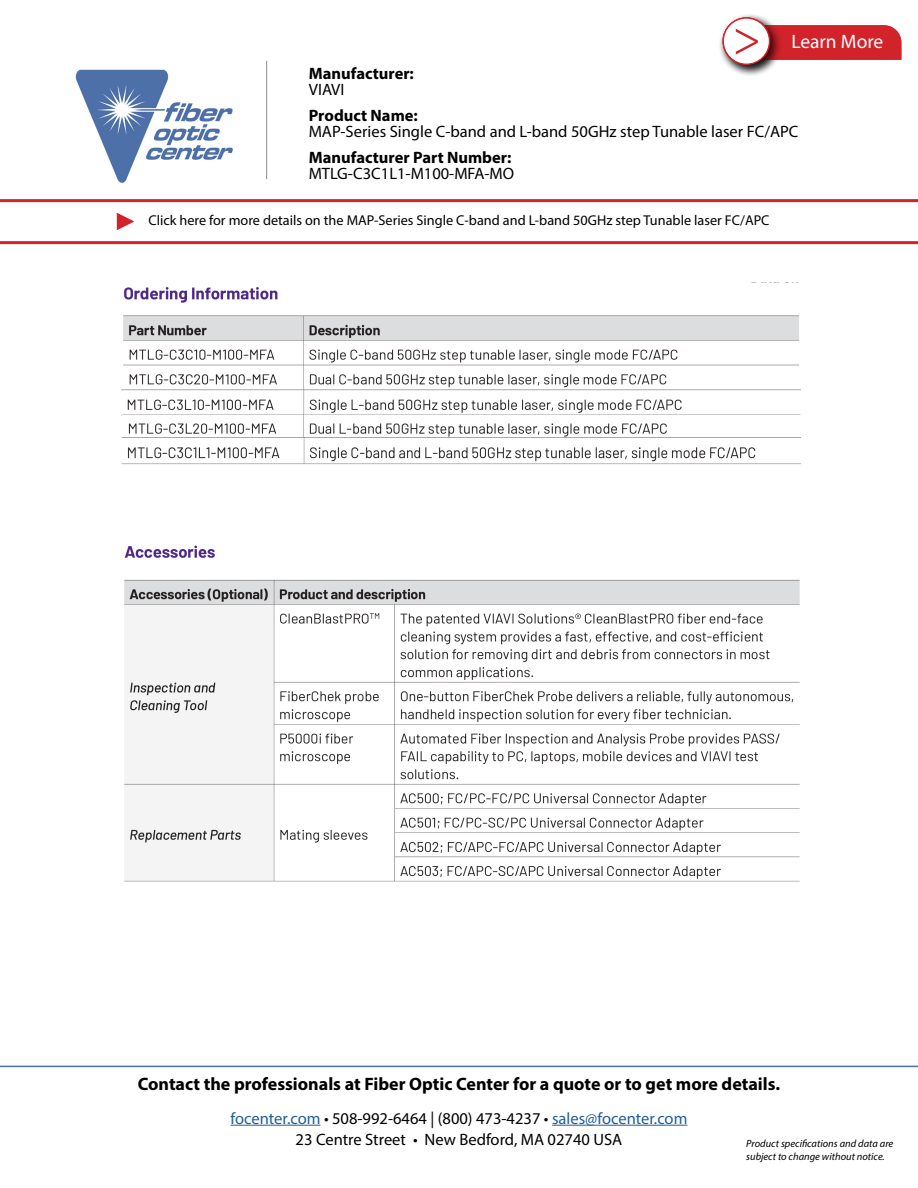
<style>
.page{position:relative;width:918px;height:1188px;background:#fff}
.page>*{position:absolute;margin:0;border:0;box-sizing:border-box;transform-origin:0 0}
.t1{font:51px "Minion Pro";color:#d2232a}
.t2{font:19.5px "Myriad Pro";color:#fff}
.t3{font:700 18px "Myriad Pro";color:#000}
.t4{font:16.5px/16.5px "Myriad Pro";color:#000}
.t5{font:16.5px "Myriad Pro";color:#215e9e}
.t6{font:700 16.5px/16.5px "Myriad Pro";color:#000}
.t7{font:14.25px "Myriad Pro";color:#000}
.t8{font:italic 10.5px "Myriad Pro";color:#000}
.s1{font-weight:400}
.s2{font-weight:700}
.s3{color:#000}
</style>
<div class="page">
<hr style="left:231px;top:1125px;width:90px;height:1px;background:#215e9e">
<hr style="left:552px;top:1125px;width:135px;height:1px;background:#215e9e">
<hr style="left:0;top:1066px;width:918px;height:1px;background:#4f70a8">
<img style="left:75px;top:69px;width:158px;height:114px">
<hr style="left:266px;top:61px;width:1px;height:118px;background:#8a8c8e">
<hr style="left:0;top:241px;width:918px;height:3px;background:#d2232a">
<svg style="left:117px;top:213px;width:17px;height:17px"></svg>
<div style="left:783px;top:25px;width:118px;height:35px;background:#d2232a"></div>
<div style="left:718px;top:13px;width:65px;height:64px;background:#000;opacity:.75"></div>
<div style="left:723px;top:18px;width:47px;height:46px;background:#fff;border-radius:50%"></div>
<div style="left:723px;top:17px;width:47px;height:48px;border:1px solid #d2232a;border-radius:50%"></div>
<hr style="left:0;top:199px;width:918px;height:3px;background:#d2232a">
<img style="left:121px;top:287px;width:678px;height:104px">
<img style="left:122px;top:389px;width:678px;height:25px">
<img style="left:122px;top:414px;width:679px;height:24px">
<img style="left:124px;top:545px;width:676px;height:337px">
<img style="left:121px;top:438px;width:679px;height:27px">
<p class="t1" style="left:733px;top:4px;width:30px">&gt;</p>
<p class="t2" style="left:791px;top:30px;width:93px">Learn More</p>
<p class="t6" style="left:309px;top:64px;width:107px">Manufacturer:<br><span class="s1">VIAVI</span></p>
<p class="t4" style="left:309px;top:107px;width:491px"><span class="s2">Product Name:<br></span>MAP-Series Single C-band and L-band 50GHz step Tunable laser FC/APC</p>
<p class="t6" style="left:309px;top:148px;width:204px">Manufacturer Part Number:</p>
<p class="t4" style="left:309px;top:165px;width:207px">MTLG-C3C1L1-M100-MFA-MO</p>
<p class="t7" style="left:148px;top:212px;width:623px">Click here for more details on the MAP-Series Single C-band and L-band 50GHz step Tunable laser FC/APC</p>
<p class="t3" style="left:138px;top:1072px;width:644px">Contact the professionals at Fiber Optic Center for a quote or to get more details.</p>
<p class="t5" style="left:231px;top:1108px;width:458px">focenter.com <span class="s3">• 508-992-6464 | (800) 473-4237 •</span> sales@focenter.com</p>
<p class="t4" style="left:296px;top:1131px;width:328px">23 Centre Street • New Bedford, MA 02740 USA</p>
<p class="t8" style="left:746px;top:1137px;width:149px">Product specifications and data are</p>
<p class="t8" style="left:746px;top:1150px;width:140px">subject to change without notice.</p>
</div>
